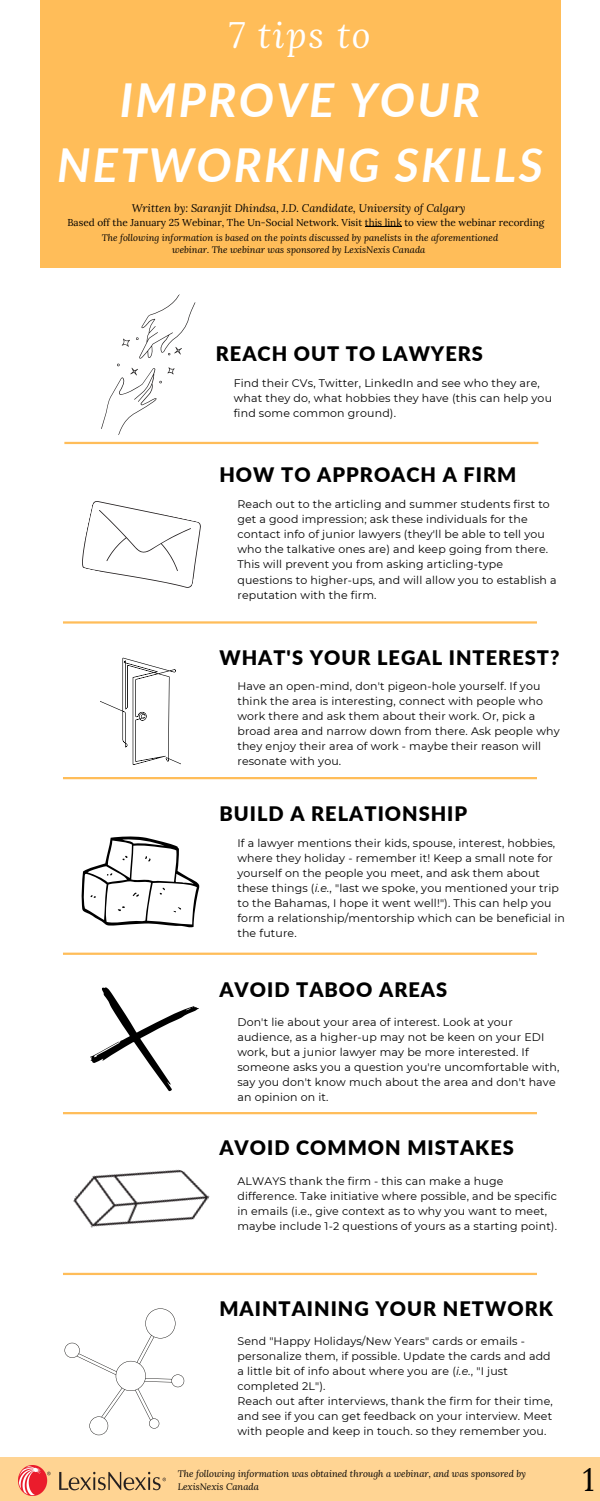
<style>
.page{position:relative;width:600px;height:1501px;background:#fff}
.page>*{position:absolute;margin:0;border:0;box-sizing:border-box;transform-origin:0 0}
.t1{font:italic 700 46.8px/65.2px "Lato";letter-spacing:.05em;color:#fff;text-align:center}
.t2{font:italic 36px "Lora";letter-spacing:.05em;color:#fff}
.t3{font:32px "Lora";color:#000}
.t4{font:900 20px "Lato";letter-spacing:.05em;color:#000}
.t5{font:11px/15px "Montserrat";letter-spacing:.015em;color:#000}
.t6{font:italic 11px "Lora";color:#000}
.t7{font:10px "Lora";color:#000}
.t8{font:italic 9.4px/12.5px "Lora";color:#000;text-align:center}
.s1{font-style:italic}
</style>
<div class="page">
<div style="left:40px;top:0;width:520px;height:268px;background:#ffbd59"></div>
<div style="left:0;top:1456px;width:600px;height:44px;background:#ffd493"></div>
<hr style="left:64px;top:442px;width:474px;height:2px;background:#ffbd59">
<hr style="left:63px;top:621px;width:474px;height:2px;background:#ffbd59">
<hr style="left:63px;top:776px;width:474px;height:3px;background:#ffbd59">
<hr style="left:63px;top:952px;width:474px;height:2px;background:#ffbd59">
<hr style="left:63px;top:1111px;width:474px;height:3px;background:#ffbd59">
<hr style="left:63px;top:1272px;width:474px;height:2px;background:#ffbd59">
<svg style="left:101px;top:294px;width:95px;height:141px"></svg>
<svg style="left:82px;top:501px;width:119px;height:87px"></svg>
<svg style="left:100px;top:657px;width:80px;height:108px"></svg>
<svg style="left:82px;top:836px;width:117px;height:91px"></svg>
<img style="left:73px;top:1169px;width:137px;height:59px">
<svg style="left:65px;top:1308px;width:119px;height:126px"></svg>
<img style="left:18px;top:1465px;width:147px;height:29px">
<svg style="left:90px;top:987px;width:109px;height:105px"></svg>
<hr style="left:365px;top:226px;width:37px;height:1px;background:#000">
<h2 class="t2" style="left:229px;top:11px;width:144px">7 tips to</h2>
<h1 class="t1" style="left:57px;top:66px;width:487px">IMPROVE YOUR<br>NETWORKING SKILLS</h1>
<p class="t6" style="left:132px;top:201px;width:335px">Written by: Saranjit Dhindsa, J.D. Candidate, University of Calgary</p>
<p class="t7" style="left:67px;top:216px;width:479px">Based off the January 25 Webinar, The Un-Social Network. Visit this link to view the webinar recording</p>
<p class="t8" style="left:102px;top:231px;width:398px">The following information is based on the points discussed by panelists in the aforementioned webinar. The webinar was sponsored by LexisNexis Canada</p>
<h3 class="t4" style="left:216px;top:341px;width:269px">REACH OUT TO LAWYERS</h3>
<p class="t5" style="left:234px;top:375px;width:320px">Find their CVs, Twitter, LinkedIn and see who they are, what they do, what hobbies they have (this can help you find some common ground).</p>
<h3 class="t4" style="left:219px;top:462px;width:299px">HOW TO APPROACH A FIRM</h3>
<p class="t5" style="left:237px;top:497px;width:321px">Reach out to the articling and summer students first to get a good impression; ask these individuals for the contact info of junior lawyers (they'll be able to tell you who the talkative ones are) and keep going from there.<br>This will prevent you from asking articling-type questions to higher-ups, and will allow you to establish a reputation with the firm.</p>
<h3 class="t4" style="left:219px;top:645px;width:342px">WHAT'S YOUR LEGAL INTEREST?</h3>
<p class="t5" style="left:237px;top:678px;width:324px">Have an open-mind, don't pigeon-hole yourself. If you think the area is interesting, connect with people who work there and ask them about their work. Or, pick a broad area and narrow down from there. Ask people why they enjoy their area of work - maybe their reason will resonate with you.</p>
<h3 class="t4" style="left:219px;top:801px;width:249px">BUILD A RELATIONSHIP</h3>
<p class="t5" style="left:237px;top:835px;width:329px">If a lawyer mentions their kids, spouse, interest, hobbies, where they holiday - remember it! Keep a small note for yourself on the people you meet, and ask them about these things (<span class="s1">i.e.</span>, "last we spoke, you mentioned your trip to the Bahamas, I hope it went well!"). This can help you form a relationship/mentorship which can be beneficial in the future.</p>
<h3 class="t4" style="left:219px;top:976px;width:229px">AVOID TABOO AREAS</h3>
<p class="t5" style="left:237px;top:1014px;width:324px">Don't lie about your area of interest. Look at your audience, as a higher-up may not be keen on your EDI work, but a junior lawyer may be more interested. If someone asks you a question you're uncomfortable with, say you don't know much about the area and don't have an opinion on it.</p>
<h3 class="t4" style="left:219px;top:1134px;width:296px">AVOID COMMON MISTAKES</h3>
<p class="t5" style="left:237px;top:1172px;width:321px">ALWAYS thank the firm - this can make a huge difference. Take initiative where possible, and be specific in emails (i.e., give context as to why you want to meet, maybe include 1-2 questions of yours as a starting point).</p>
<h3 class="t4" style="left:219px;top:1295px;width:335px">MAINTAINING YOUR NETWORK</h3>
<p class="t5" style="left:237px;top:1333px;width:317px">Send "Happy Holidays/New Years" cards or emails - personalize them, if possible. Update the cards and add a little bit of info about where you are (<span class="s1">i.e.</span>, "I just completed 2L").<br>Reach out after interviews, thank the firm for their time, and see if you can get feedback on your interview. Meet with people and keep in touch. so they remember you.</p>
<p class="t8" style="left:178px;top:1466px;width:350px;line-height:12.8px;text-align:left">The following information was obtained through a webinar, and was sponsored by<br>LexisNexis Canada</p>
<h3 class="t3" style="left:583px;top:1457px;width:13px">1</h3>
</div>
